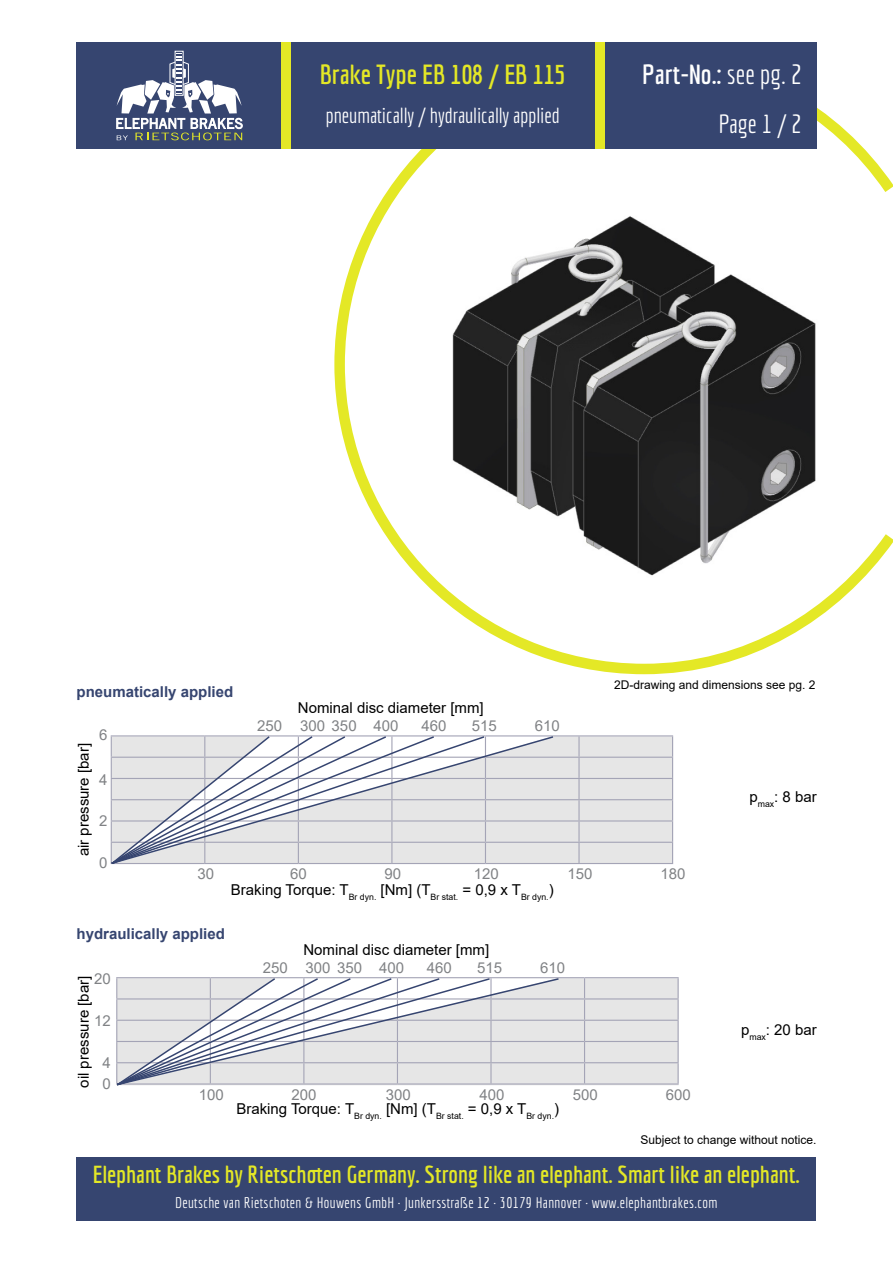
<style>
.page{position:relative;width:893px;height:1263px;background:#fff}
.page>*{position:absolute;margin:0;border:0;box-sizing:border-box;transform-origin:0 0}
.t1{font:700 27px "Economica";color:#e4e826}
.t2{font:700 27px "Economica";color:#fff}
.t3{font:25.5px "Economica";color:#fff}
.t4{font:700 24px "Economica";color:#e4e826}
.t5{font:21px "Economica";color:#fff}
.t6{font:15px "Arial";color:#000}
.t7{font:15px "Economica";letter-spacing:.025em;color:#fff}
.t8{font:15px "Arial";color:#808285}
.t9{font:700 15px "Arial";color:#364570}
.t10{font:12px "Arial";color:#000}
.s1{font-weight:400}
</style>
<div class="page">
<div style="left:76px;top:1157px;width:740px;height:63px;background:#364570"></div>
<div style="left:76px;top:43px;width:204px;height:106px;background:#364570"></div>
<div style="left:175px;top:51px;width:8px;height:45px;border:1px solid #fff"></div>
<svg style="left:116px;top:53px;width:127px;height:87px"></svg>
<svg style="left:334px;top:49px;width:559px;height:626px"></svg>
<div style="left:605px;top:43px;width:211px;height:106px;background:#364570"></div>
<div style="left:291px;top:43px;width:303px;height:106px;background:#364570"></div>
<div style="left:555px;top:736px;width:117px;height:127px;background:#e6e6e6"></div>
<hr style="left:485px;top:735px;width:94px;height:1px;background:#a4a4b6">
<hr style="left:579px;top:735px;width:94px;height:1px;background:#a4a4b6">
<hr style="left:578px;top:736px;width:2px;height:21px;background:#a4a4b6">
<hr style="left:485px;top:757px;width:94px;height:1px;background:#a4a4b6">
<hr style="left:579px;top:757px;width:94px;height:1px;background:#a4a4b6">
<hr style="left:578px;top:758px;width:2px;height:20px;background:#a4a4b6">
<hr style="left:485px;top:778px;width:94px;height:1px;background:#a4a4b6">
<hr style="left:579px;top:778px;width:94px;height:1px;background:#a4a4b6">
<hr style="left:578px;top:779px;width:2px;height:20px;background:#a4a4b6">
<hr style="left:485px;top:799px;width:94px;height:1px;background:#a4a4b6">
<hr style="left:579px;top:799px;width:94px;height:1px;background:#a4a4b6">
<hr style="left:578px;top:800px;width:2px;height:20px;background:#a4a4b6">
<hr style="left:485px;top:820px;width:94px;height:1px;background:#a4a4b6">
<hr style="left:579px;top:820px;width:94px;height:1px;background:#a4a4b6">
<hr style="left:578px;top:821px;width:2px;height:21px;background:#a4a4b6">
<hr style="left:485px;top:842px;width:94px;height:1px;background:#a4a4b6">
<hr style="left:579px;top:842px;width:94px;height:1px;background:#a4a4b6">
<hr style="left:578px;top:843px;width:2px;height:20px;background:#a4a4b6">
<svg style="left:672px;top:736px;width:1px;height:127px"></svg>
<hr style="left:485px;top:863px;width:94px;height:1px;background:#a4a4b6">
<hr style="left:579px;top:863px;width:94px;height:1px;background:#a4a4b6">
<svg style="left:110px;top:735px;width:445px;height:129px"></svg>
<div style="left:560px;top:978px;width:119px;height:107px;background:#e6e6e6"></div>
<hr style="left:491px;top:977px;width:94px;height:1px;background:#a4a4b6">
<hr style="left:585px;top:977px;width:94px;height:1px;background:#a4a4b6">
<hr style="left:677px;top:978px;width:2px;height:20px;background:#a4a4b6">
<hr style="left:491px;top:998px;width:94px;height:1px;background:#a4a4b6">
<hr style="left:585px;top:998px;width:94px;height:1px;background:#a4a4b6">
<hr style="left:677px;top:999px;width:2px;height:21px;background:#a4a4b6">
<hr style="left:491px;top:1020px;width:94px;height:1px;background:#a4a4b6">
<hr style="left:585px;top:1020px;width:94px;height:1px;background:#a4a4b6">
<hr style="left:677px;top:1021px;width:2px;height:20px;background:#a4a4b6">
<hr style="left:491px;top:1041px;width:94px;height:1px;background:#a4a4b6">
<hr style="left:585px;top:1041px;width:94px;height:1px;background:#a4a4b6">
<hr style="left:677px;top:1042px;width:2px;height:20px;background:#a4a4b6">
<hr style="left:491px;top:1062px;width:94px;height:1px;background:#a4a4b6">
<hr style="left:585px;top:1062px;width:94px;height:1px;background:#a4a4b6">
<svg style="left:584px;top:978px;width:1px;height:105px"></svg>
<hr style="left:677px;top:1063px;width:2px;height:20px;background:#a4a4b6">
<hr style="left:491px;top:1083px;width:94px;height:1px;background:#a4a4b6">
<hr style="left:585px;top:1083px;width:94px;height:1px;background:#a4a4b6">
<svg style="left:116px;top:977px;width:444px;height:109px"></svg>
<h1 class="t1" style="left:320px;top:58px;width:247px">Brake Type EB 108 / EB 115</h1>
<h3 class="t5" style="left:326px;top:103px;width:236px">pneumatically / hydraulically applied</h3>
<h2 class="t3" style="left:719px;top:109px;width:85px">Page 1 / 2</h2>
<h1 class="t1" style="left:361px;top:58px;width:165px">Brake Caliper Type</h1>
<h3 class="t5" style="left:416px;top:103px;width:55px">actuated</h3>
<h1 class="t2" style="left:662px;top:59px;width:141px">Part-No.: <span class="s1">00000</span></h1>
<h2 class="t3" style="left:762px;top:109px;width:12px">2</h2>
<h1 class="t2" style="left:642px;top:59px;width:161px">Part-No.: <span class="s1">see pg. 2</span></h1>
<p class="t9" style="left:77px;top:681px;width:158px">pneumatically applied</p>
<p class="t8" style="left:99px;top:724px;width:10px">6</p>
<p class="t6" style="left:298px;top:697px;width:187px">Nominal disc diameter [mm]</p>
<p class="t8" style="left:257px;top:715px;width:143px">250 300 350 400</p>
<p class="t8" style="left:421px;top:715px;width:27px">460</p>
<p class="t8" style="left:472px;top:715px;width:27px">515</p>
<p class="t8" style="left:535px;top:715px;width:27px">610</p>
<p class="t10" style="left:614px;top:677px;width:203px">2D-drawing and dimensions see pg. 2</p>
<p class="t6" style="left:73px;top:856px;width:115px;rotate:-90deg">air pressure [bar]</p>
<p class="t8" style="left:99px;top:769px;width:10px">4</p>
<p class="t8" style="left:99px;top:811px;width:10px">2</p>
<p class="t8" style="left:99px;top:852px;width:10px">0</p>
<p class="t8" style="left:198px;top:864px;width:18px">30</p>
<p class="t8" style="left:290px;top:864px;width:18px">60</p>
<p class="t8" style="left:385px;top:864px;width:18px">90</p>
<p class="t8" style="left:474px;top:864px;width:27px">120</p>
<p class="t8" style="left:567px;top:864px;width:27px">150</p>
<p class="t8" style="left:660px;top:864px;width:27px">180</p>
<p class="t6" style="left:231px;top:879px;width:324px">Braking Torque: T<sub>Br</sub> <sub>dyn.</sub> [Nm] (T<sub>Br</sub> <sub>stat.</sub> = 0,9 x T<sub>Br</sub> <sub>dyn.</sub>)</p>
<p class="t9" style="left:77px;top:923px;width:150px">hydraulically applied</p>
<p class="t6" style="left:303px;top:939px;width:187px">Nominal disc diameter [mm]</p>
<p class="t8" style="left:94px;top:968px;width:18px">20</p>
<p class="t6" style="left:73px;top:1088px;width:113px;rotate:-90deg">oil pressure [bar]</p>
<p class="t8" style="left:94px;top:1010px;width:18px">12</p>
<p class="t8" style="left:103px;top:1053px;width:10px">4</p>
<p class="t8" style="left:103px;top:1073px;width:10px">0</p>
<p class="t8" style="left:263px;top:957px;width:143px">250 300 350 400</p>
<p class="t8" style="left:427px;top:957px;width:27px">460</p>
<p class="t8" style="left:477px;top:957px;width:27px">515</p>
<p class="t8" style="left:540px;top:957px;width:27px">610</p>
<p class="t8" style="left:199px;top:1084px;width:27px">100</p>
<p class="t8" style="left:291px;top:1084px;width:27px">200</p>
<p class="t8" style="left:386px;top:1084px;width:27px">300</p>
<p class="t8" style="left:479px;top:1084px;width:27px">400</p>
<p class="t8" style="left:573px;top:1084px;width:27px">500</p>
<p class="t8" style="left:666px;top:1084px;width:27px">600</p>
<p class="t6" style="left:236px;top:1098px;width:324px">Braking Torque: T<sub>Br</sub> <sub>dyn.</sub> [Nm] (T<sub>Br</sub> <sub>stat.</sub> = 0,9 x T<sub>Br</sub> <sub>dyn.</sub>)</p>
<p class="t6" style="left:749px;top:787px;width:69px">p<sub>max</sub>: 8 bar</p>
<p class="t6" style="left:741px;top:1019px;width:77px">p<sub>max</sub>: 20 bar</p>
<p class="t10" style="left:640px;top:1132px;width:178px">Subject to change without notice.</p>
<h3 class="t4" style="left:93px;top:1160px;width:709px">Elephant Brakes by Rietschoten Germany. Strong like an elephant. Smart like an elephant.</h3>
<p class="t7" style="left:175px;top:1194px;width:544px">Deutsche van Rietschoten &amp; Houwens GmbH · Junkersstraße 12 · 30179 Hannover · www.elephantbrakes.com</p>
</div>
